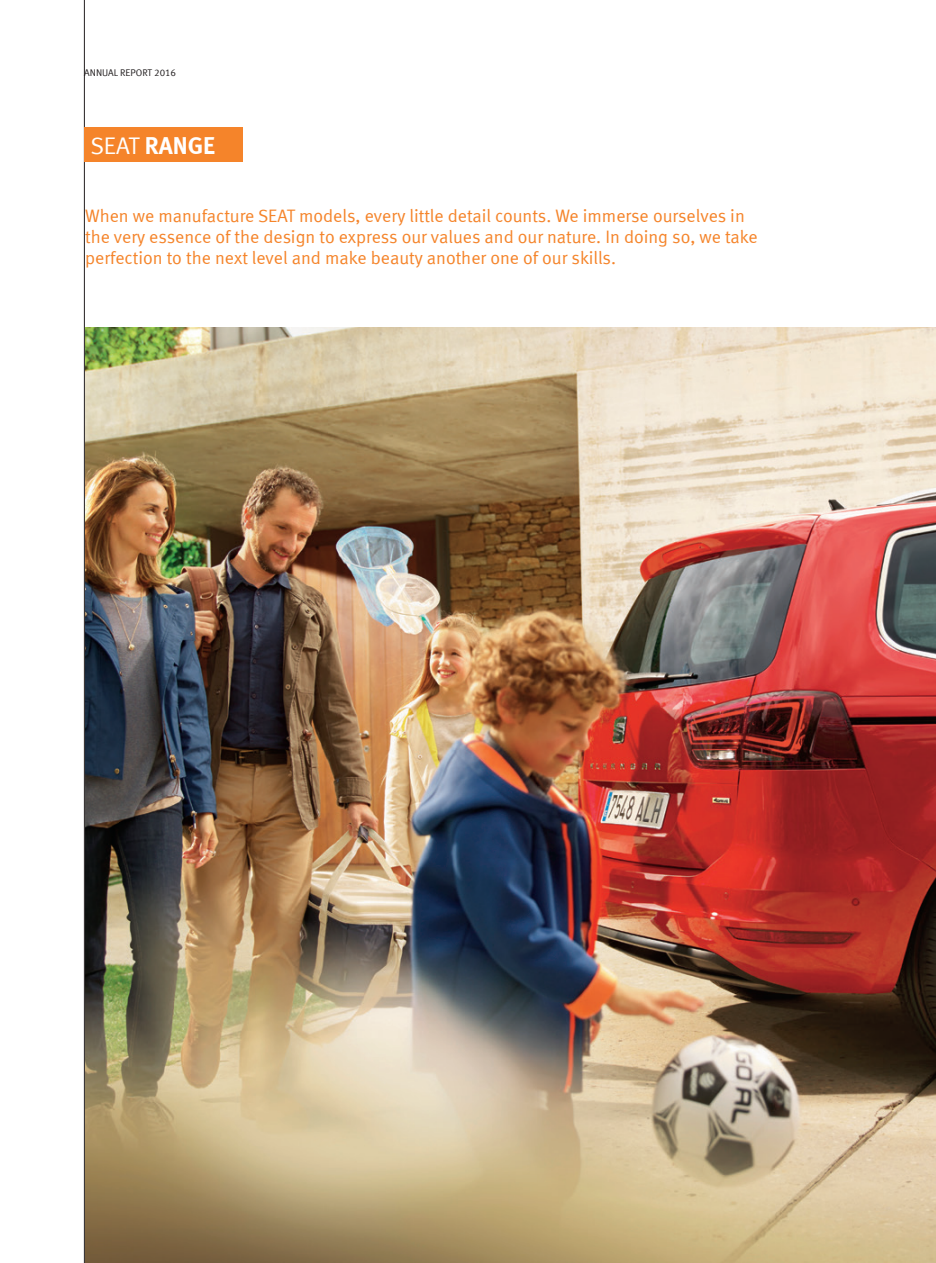
<style>
.page{position:relative;width:936px;height:1263px;background:#fff}
.page>*{position:absolute;margin:0;border:0;box-sizing:border-box;transform-origin:0 0}
.t1{font:700 24px "Seat Meta";color:#fff}
.t2{font:18px/21px "Seat Meta Normal";color:#f5842a}
.t3{font:9.75px "Seat Meta Normal";color:#231f20}
.s1{font-family:"Seat Meta Normal";font-weight:400}
</style>
<div class="page">
<img style="left:85px;top:327px;width:850px;height:936px">
<hr style="left:84px;top:0;width:1px;height:1263px;background:#231f20">
<div style="left:84px;top:128px;width:158px;height:34px;background:#f5842a"></div>
<p class="t3" style="left:84px;top:67px;width:93px">ANNUAL REPORT 2016</p>
<h1 class="t1" style="left:90px;top:131px;width:126px"><span class="s1">SEAT</span> RANGE</h1>
<p class="t2" style="left:85px;top:205px;width:674px">When we manufacture SEAT models, every little detail counts. We immerse ourselves in the very essence of the design to express our values and our nature. In doing so, we take perfection to the next level and make beauty another one of our skills.</p>
</div>
